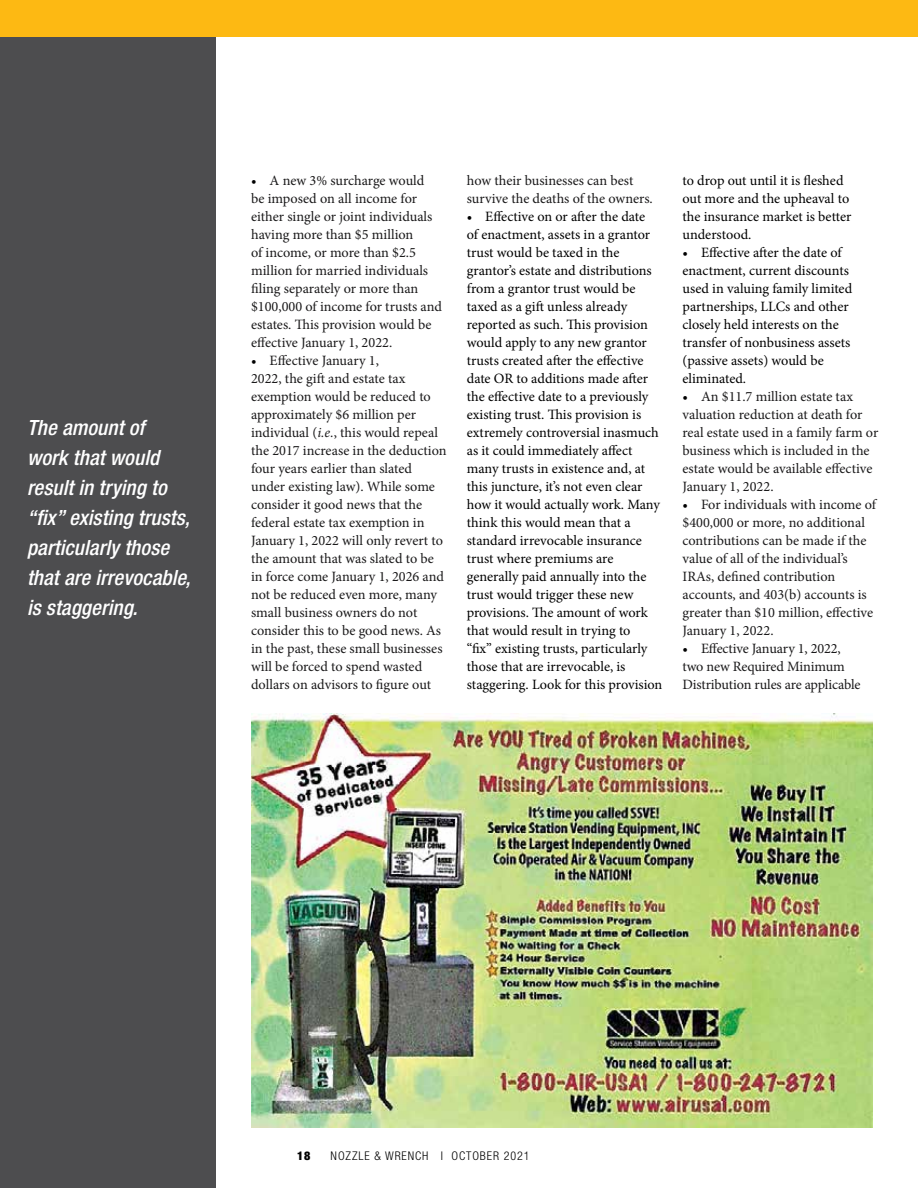
<style>
.page{position:relative;width:918px;height:1188px;background:#fff}
.page>*{position:absolute;margin:0;border:0;box-sizing:border-box;transform-origin:0 0}
.t1{font:italic 500 condensed 21px/30px "Helvetica Neue";letter-spacing:.005em;color:#fff}
.t2{font:14.25px/18px "Minion Pro";color:#1a191a}
.t3{font:14.25px/18px "Minion Pro";letter-spacing:-.005em;color:#000}
.t4{font:300 condensed 12px "Helvetica Neue";letter-spacing:.075em;color:#000}
.t5{font:900 condensed 12px "Helvetica Neue";color:#000}
.s1{color:#000}
.s2{font-style:italic}
</style>
<div class="page">
<div style="left:0;top:32px;width:216px;height:1156px;background:#4d4d4f"></div>
<div style="left:0;top:0;width:918px;height:37px;background:#fdb913"></div>
<img style="left:251px;top:713px;width:622px;height:414px">
<h1 class="t1" style="left:27px;top:412px;width:165px">The amount of<br>work that would result in trying to “fix” existing trusts, particularly those that are irrevocable, is staggering.</h1>
<p class="t2" style="left:251px;top:172px;width:192px"><span class="s1">•</span> A new 3% surcharge would<br>be imposed on all income for either single or joint individuals having more than $5 million<br>of income, or more than $2.5 million for married individuals filing separately or more than $100,000 of income for trusts and estates. This provision would be effective January 1, 2022.</p>
<p class="t2" style="left:251px;top:352px;width:197px"><span class="s1">•</span> Effective January 1,<br>2022, the gift and estate tax exemption would be reduced to approximately $6 million per individual (<span class="s2">i.e.</span>, this would repeal the 2017 increase in the deduction four years earlier than slated under existing law). While some consider it good news that the federal estate tax exemption in<br>January 1, 2022 will only revert to the amount that was slated to be in force come January 1, 2026 and not be reduced even more, many small business owners do not consider this to be good news. As in the past, these small businesses will be forced to spend wasted dollars on advisors to figure out</p>
<p class="t2" style="left:467px;top:172px;width:188px">how their businesses can best survive the deaths of the owners.</p>
<p class="t3" style="left:467px;top:208px;width:197px">• Effective on or after the date<br>of enactment, assets in a grantor trust would be taxed in the grantor’s estate and distributions from a grantor trust would be taxed as a gift unless already reported as such. This provision would apply to any new grantor trusts created after the effective date OR to additions made after the effective date to a previously existing trust. This provision is extremely controversial inasmuch as it could immediately affect many trusts in existence and, at this juncture, it’s not even clear how it would actually work. Many think this would mean that a standard irrevocable insurance trust where premiums are generally paid annually into the trust would trigger these new provisions. The amount of work that would result in trying to<br>“fix” existing trusts, particularly those that are irrevocable, is staggering. Look for this provision</p>
<p class="t3" style="left:683px;top:172px;width:171px">to drop out until it is fleshed out more and the upheaval to the insurance market is better understood.</p>
<p class="t3" style="left:683px;top:244px;width:171px">• Effective after the date of enactment, current discounts used in valuing family limited partnerships, LLCs and other closely held interests on the transfer of nonbusiness assets (passive assets) would be eliminated.</p>
<p class="t2" style="left:683px;top:388px;width:197px"><span class="s1">•</span> An $11.7 million estate tax valuation reduction at death for real estate used in a family farm or business which is included in the estate would be available effective<br>January 1, 2022.</p>
<p class="t2" style="left:683px;top:496px;width:195px"><span class="s1">•</span> For individuals with income of $400,000 or more, no additional contributions can be made if the value of all of the individual’s<br>IRAs, defined contribution accounts, and 403(b) accounts is greater than $10 million, effective<br>January 1, 2022.</p>
<p class="t2" style="left:683px;top:640px;width:180px"><span class="s1">•</span> Effective January 1, 2022, two new Required Minimum<br>Distribution rules are applicable</p>
<p class="t5" style="left:297px;top:1148px;width:15px">18</p>
<p class="t4" style="left:331px;top:1149px;width:200px">NOZZLE &amp; WRENCH I OCTOBER 2021</p>
</div>
